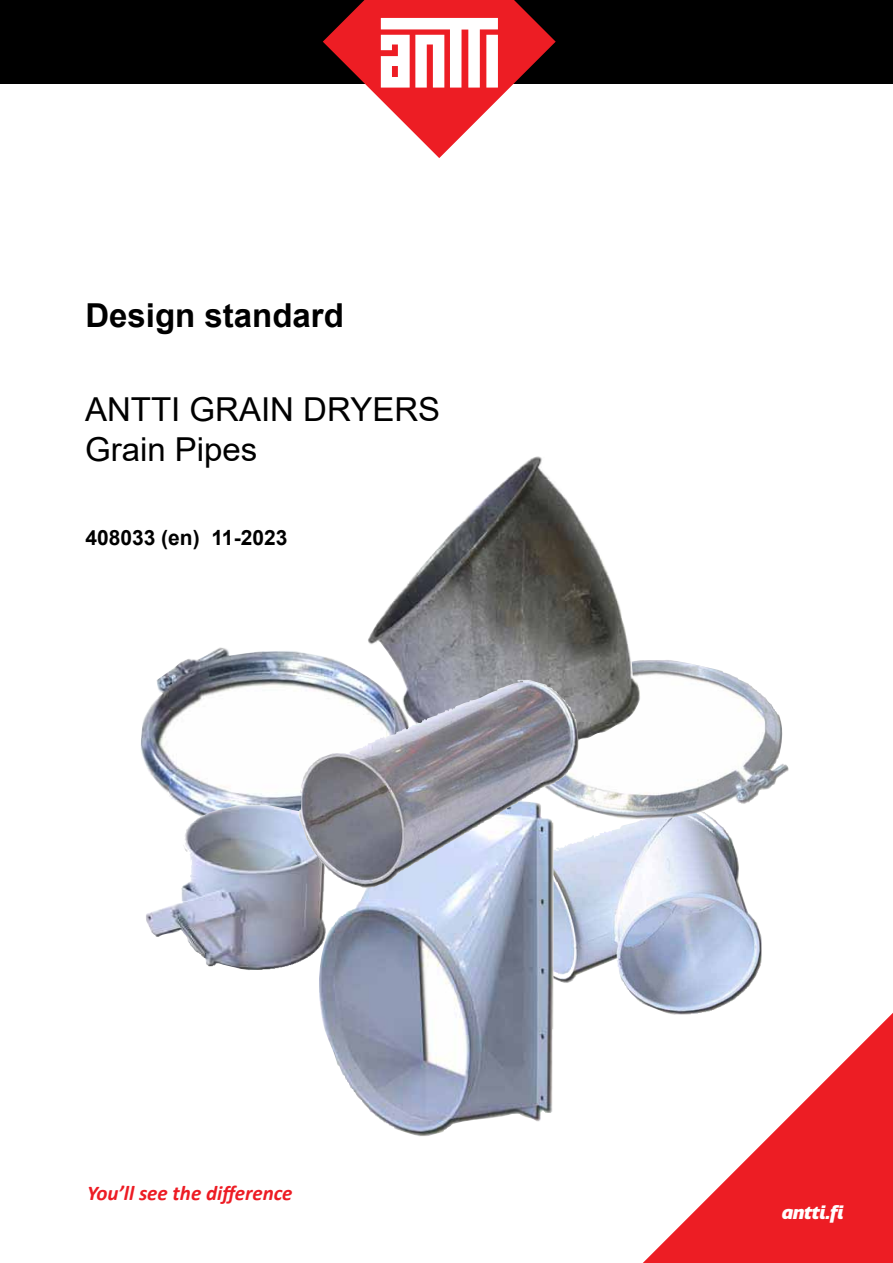
<style>
.page{position:relative;width:893px;height:1263px;background:#fff}
.page>*{position:absolute;margin:0;border:0;box-sizing:border-box;transform-origin:0 0}
.t1{font:33px/39.6px "Arial";color:#000}
.t2{font:700 33px "Arial";color:#000}
.t3{font:italic 700 21px "Calibri";color:#ed1c24}
.t4{font:700 21px "Arial";color:#000}
.t5{font:italic 900 18px "Quatro";letter-spacing:-.01em;color:#fff}
</style>
<div class="page">
<div style="left:0;top:0;width:893px;height:83px;background:#000"></div>
<svg style="left:643px;top:1013px;width:250px;height:250px"></svg>
<svg style="left:323px;top:0;width:233px;height:158px"></svg>
<svg style="left:885px;top:1260px;width:8px;height:3px"></svg>
<img style="left:141px;top:647px;width:226px;height:157px">
<img style="left:553px;top:823px;width:164px;height:151px">
<img style="left:319px;top:823px;width:234px;height:313px">
<img style="left:527px;top:660px;width:262px;height:163px">
<img style="left:146px;top:804px;width:185px;height:168px">
<img style="left:367px;top:456px;width:274px;height:292px">
<img style="left:297px;top:680px;width:230px;height:208px">
<p class="t2" style="left:85px;top:292px;width:260px">Design standard</p>
<p class="t1" style="left:85px;top:390px;width:357px">ANTTI GRAIN DRYERS<br>Grain Pipes</p>
<p class="t4" style="left:85px;top:522px;width:203px">408033 (en) 11-2023</p>
<p class="t3" style="left:87px;top:1178px;width:207px">You’ll see the difference</p>
<p class="t5" style="left:782px;top:1201px;width:64px">antti.fi</p>
</div>
